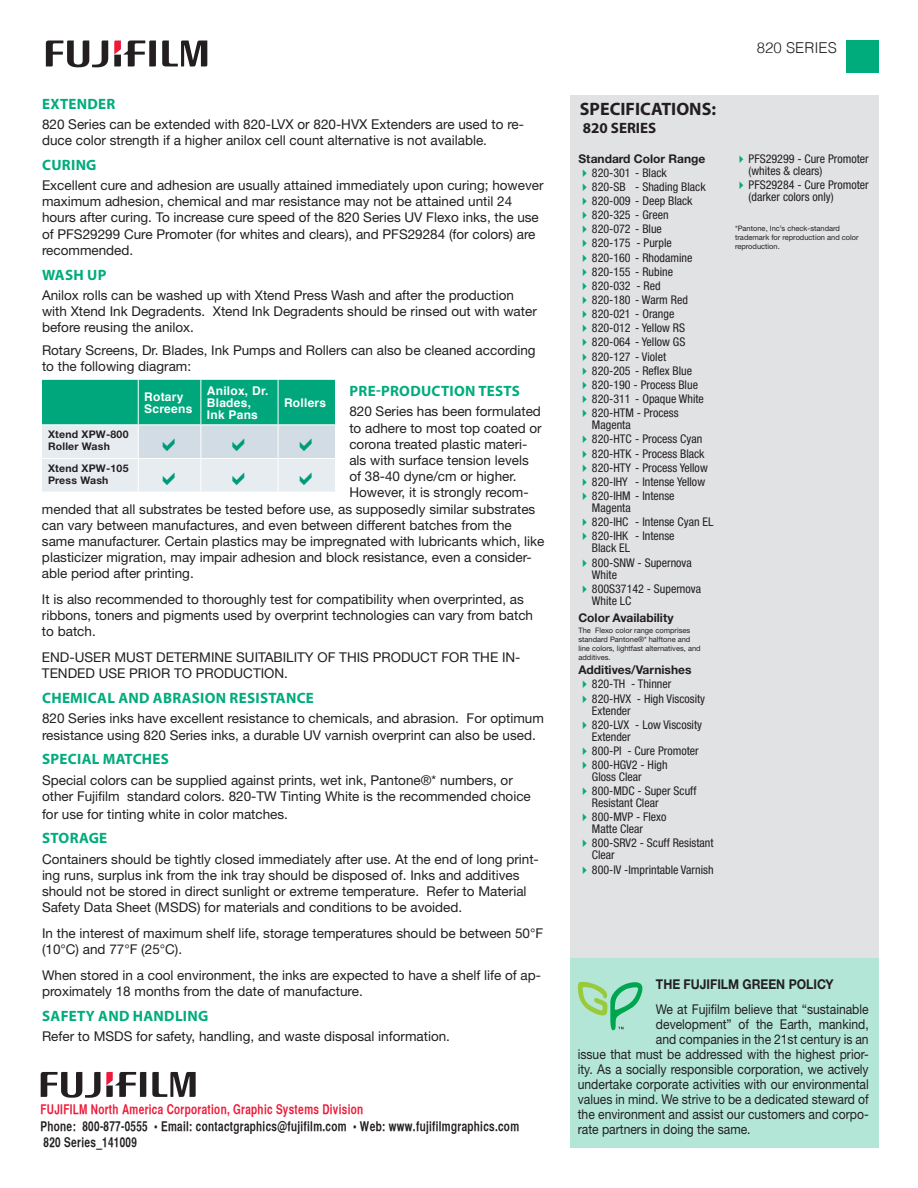
<style>
.page{position:relative;width:918px;height:1188px;background:#fff}
.page>*{position:absolute;margin:0;border:0;box-sizing:border-box;transform-origin:0 0}
.t1{font:700 18px "Myriad Pro";color:#231f20}
.t2{font:700 15px "Myriad Pro";letter-spacing:.02em;color:#00ac7c}
.t3{font:300 15px "Helvetica";color:#231f20}
.t4{font:700 15px "Myriad Pro";color:#231f20}
.t5{font:13.5px/16.2px "Helvetica Neue";color:#231f20}
.t6{font:13.5px "Helvetica Neue";color:#231f20;scale:.9 1}
.t7{font:13.5px/16.2px "Helvetica Neue";color:#231f20}
.t8{font:13.5px/16.5px "Helvetica CY Bold";letter-spacing:.025em;color:#231f20;scale:.9 1}
.t9{font:13.5px "Helvetica CY Bold";letter-spacing:.025em;color:#ec1b3a;scale:.9 1}
.t10{font:700 13.5px "Helvetica Neue CE";color:#231f20;scale:.9 1}
.t11{font:condensed 12px/14.1px "Helvetica Neue";color:#231f20}
.t12{font:700 12px "Helvetica Neue CE";color:#231f20}
.t13{font:700 12px/12px "Helvetica";letter-spacing:.02em;color:#fff}
.t14{font:700 10.5px/12px "Helvetica Neue LT Pro";letter-spacing:.02em;color:#231f20}
.t15{font:7.5px/9px "Helvetica Neue";color:#231f20}
</style>
<div class="page">
<svg style="left:162px;top:40px;width:45px;height:26px"></svg>
<svg style="left:46px;top:40px;width:62px;height:27px"></svg>
<svg style="left:114px;top:40px;width:42px;height:27px"></svg>
<svg style="left:152px;top:1072px;width:44px;height:25px"></svg>
<svg style="left:41px;top:1072px;width:105px;height:26px"></svg>
<div style="left:846px;top:40px;width:33px;height:33px;background:#00ac7c"></div>
<div style="left:571px;top:96px;width:308px;height:862px;background:#e1e2e4"></div>
<div style="left:570px;top:958px;width:308px;height:189px;background:#b3e6d7"></div>
<svg style="left:578px;top:982px;width:64px;height:48px"></svg>
<svg style="left:42px;top:380px;width:294px;height:112px;background:#89cec1"></svg>
<p class="t2" style="left:42px;top:94px;width:75px">EXTENDER</p>
<p class="t7" style="left:42px;top:116px;width:484px">820 Series can be extended with 820-LVX or 820-HVX Extenders are used to re&shy;duce color strength if a higher anilox cell count alternative is not available.</p>
<p class="t2" style="left:42px;top:155px;width:56px">CURING</p>
<p class="t5" style="left:42px;top:177px;width:503px">Excellent cure and adhesion are usually attained immediately upon curing; however maximum adhesion, chemical and mar resistance may not be attained until 24 hours after curing. To increase cure speed of the 820 Series UV Flexo inks, the use of PFS29299 Cure Promoter (for whites and clears), and PFS29284 (for colors) are recommended.</p>
<p class="t2" style="left:42px;top:265px;width:66px">WASH UP</p>
<p class="t5" style="left:42px;top:287px;width:496px">Anilox rolls can be washed up with Xtend Press Wash and after the production with Xtend Ink Degradents. Xtend Ink Degradents should be rinsed out with water before reusing the anilox.</p>
<p class="t5" style="left:42px;top:342px;width:495px">Rotary Screens, Dr. Blades, Ink Pumps and Rollers can also be cleaned according to the following diagram:</p>
<p class="t2" style="left:350px;top:381px;width:172px">PRE-PRODUCTION TESTS</p>
<p class="t5" style="left:349px;top:403px;width:193px">820 Series has been formulated</p>
<p class="t5" style="left:349px;top:420px;width:194px">to adhere to most top coated or</p>
<p class="t5" style="left:349px;top:436px;width:180px">corona treated plastic materi-</p>
<p class="t5" style="left:349px;top:452px;width:181px">als with surface tension levels</p>
<p class="t5" style="left:349px;top:468px;width:169px">of 38-40 dyne/cm or higher.</p>
<p class="t5" style="left:349px;top:484px;width:181px">However, it is strongly recom-</p>
<p class="t5" style="left:42px;top:501px;width:495px">mended that all substrates be tested before use, as supposedly similar substrates</p>
<p class="t5" style="left:42px;top:517px;width:471px">can vary between manufactures, and even between different batches from the</p>
<p class="t5" style="left:42px;top:533px;width:504px">same manufacturer. Certain plastics may be impregnated with lubricants which, like</p>
<p class="t5" style="left:42px;top:549px;width:491px">plasticizer migration, may impair adhesion and block resistance, even a consider-</p>
<p class="t5" style="left:42px;top:565px;width:153px">able period after printing.</p>
<p class="t5" style="left:42px;top:591px;width:493px">It is also recommended to thoroughly test for compatibility when overprinted, as ribbons, toners and pigments used by overprint technologies can vary from batch to batch.</p>
<p class="t5" style="left:42px;top:649px;width:480px">END-USER MUST DETERMINE SUITABILITY OF THIS PRODUCT FOR THE IN-<br>TENDED USE PRIOR TO PRODUCTION.</p>
<p class="t2" style="left:42px;top:688px;width:273px">CHEMICAL AND ABRASION RESISTANCE</p>
<p class="t5" style="left:42px;top:710px;width:503px">820 Series inks have excellent resistance to chemicals, and abrasion. For optimum resistance using 820 Series inks, a durable UV varnish overprint can also be used.</p>
<p class="t2" style="left:42px;top:749px;width:128px">SPECIAL MATCHES</p>
<p class="t5" style="left:42px;top:771px;width:490px">Special colors can be supplied against prints, wet ink, Pantone®* numbers, or other Fujifilm standard colors. 820-TW Tinting White is the recommended choice</p>
<p class="t5" style="left:42px;top:806px;width:248px">for use for tinting white in color matches.</p>
<p class="t2" style="left:42px;top:829px;width:67px">STORAGE</p>
<p class="t5" style="left:42px;top:851px;width:498px">Containers should be tightly closed immediately after use. At the end of long print&shy;ing runs, surplus ink from the ink tray should be disposed of. Inks and additives should not be stored in direct sunlight or extreme temperature. Refer to Material Safety Data Sheet (MSDS) for materials and conditions to be avoided.</p>
<p class="t5" style="left:42px;top:925px;width:503px">In the interest of maximum shelf life, storage temperatures should be between 50°F (10°C) and 77°F (25°C).</p>
<p class="t5" style="left:42px;top:967px;width:501px">When stored in a cool environment, the inks are expected to have a shelf life of ap&shy;proximately 18 months from the date of manufacture.</p>
<p class="t2" style="left:42px;top:1006px;width:168px">SAFETY AND HANDLING</p>
<p class="t5" style="left:42px;top:1028px;width:410px">Refer to MSDS for safety, handling, and waste disposal information.</p>
<p class="t13" style="left:144px;top:391px;width:50px">Rotary<br>Screens</p>
<p class="t13" style="left:207px;top:385px;width:63px">Anilox, Dr.<br>Blades,<br>Ink Pans</p>
<p class="t13" style="left:284px;top:397px;width:44px">Rollers</p>
<p class="t14" style="left:48px;top:428px;width:82px">Xtend XPW-800<br>Roller Wash</p>
<p class="t14" style="left:48px;top:462px;width:82px">Xtend XPW-105<br>Press Wash</p>
<p class="t9" style="left:41px;top:1101px;width:360px">FUJIFILM North America Corporation, Graphic Systems Division</p>
<p class="t8" style="left:41px;top:1117px;width:533px">Phone: 800-877-0555 • Email: contactgraphics@fujifilm.com • Web: www.fujifilmgraphics.com<br>820 Series_141009</p>
<h1 class="t1" style="left:580px;top:97px;width:138px">SPECIFICATIONS:</h1>
<p class="t4" style="left:583px;top:118px;width:75px">820 SERIES</p>
<p class="t12" style="left:578px;top:151px;width:129px">Standard Color Range</p>
<p class="t11" style="left:592px;top:165px;width:115px">820-301 - Black<br>820-SB - Shading Black<br>820-009 - Deep Black<br>820-325 - Green<br>820-072 - Blue<br>820-175 - Purple<br>820-160 - Rhodamine<br>820-155 - Rubine<br>820-032 - Red<br>820-180 - Warm Red<br>820-021 - Orange<br>820-012 - Yellow RS<br>820-064 - Yellow GS<br>820-127 - Violet<br>820-205 - Reflex Blue<br>820-190 - Process Blue<br>820-311 - Opaque White<br>820-HTM - Process</p>
<p class="t11" style="left:592px;top:418px;width:117px">Magenta<br>820-HTC - Process Cyan<br>820-HTK - Process Black<br>820-HTY - Process Yellow<br>820-IHY - Intense Yellow<br>820-IHM - Intense</p>
<p class="t11" style="left:592px;top:501px;width:123px">Magenta<br>820-IHC - Intense Cyan EL<br>820-IHK - Intense</p>
<p class="t11" style="left:592px;top:541px;width:101px">Black EL<br>800-SNW - Supernova</p>
<p class="t11" style="left:592px;top:567px;width:111px">White<br>800S37142 - Supernova</p>
<p class="t11" style="left:592px;top:593px;width:41px">White LC</p>
<p class="t12" style="left:578px;top:610px;width:97px">Color Availability</p>
<p class="t15" style="left:578px;top:625px;width:124px">The Flexo color range comprises standard Pantone®* halftone and line colors, lightfast alternatives, and additives.</p>
<p class="t12" style="left:578px;top:663px;width:115px">Additives/Varnishes</p>
<p class="t11" style="left:592px;top:677px;width:115px">820-TH - Thinner<br>820-HVX - High Viscosity</p>
<p class="t11" style="left:592px;top:703px;width:112px">Extender<br>820-LVX - Low Viscosity</p>
<p class="t11" style="left:592px;top:729px;width:108px">Extender<br>800-PI - Cure Promoter<br>800-HGV2 - High</p>
<p class="t11" style="left:592px;top:770px;width:106px">Gloss Clear<br>800-MDC - Super Scuff</p>
<p class="t11" style="left:592px;top:796px;width:76px">Resistant Clear<br>800-MVP - Flexo</p>
<p class="t11" style="left:592px;top:822px;width:123px">Matte Clear<br>800-SRV2 - Scuff Resistant</p>
<p class="t11" style="left:592px;top:848px;width:123px">Clear<br>800-IV -Imprintable Varnish</p>
<p class="t3" style="left:757px;top:36px;width:82px">820 SERIES</p>
<p class="t11" style="left:749px;top:153px;width:122px;line-height:12px">PFS29299 - Cure Promoter (whites &amp; clears)</p>
<p class="t11" style="left:749px;top:179px;width:122px;line-height:12px">PFS29284 - Cure Promoter (darker colors only)</p>
<p class="t15" style="left:735px;top:224px;width:125px">*Pantone, Inc’s check-standard trademark for reproduction and color reproduction.</p>
<p class="t10" style="left:656px;top:976px;width:199px">THE FUJIFILM GREEN POLICY</p>
<p class="t6" style="left:656px;top:1001px;width:238px">We at Fujifilm believe that “sustainable</p>
<p class="t6" style="left:656px;top:1016px;width:238px">development” of the Earth, mankind,</p>
<p class="t6" style="left:656px;top:1031px;width:238px">and companies in the 21st century is an</p>
<p class="t6" style="left:578px;top:1046px;width:325px">issue that must be addressed with the highest prior-</p>
<p class="t6" style="left:578px;top:1061px;width:325px">ity. As a socially responsible corporation, we actively</p>
<p class="t6" style="left:578px;top:1076px;width:325px">undertake corporate activities with our environmental</p>
<p class="t6" style="left:578px;top:1091px;width:325px">values in mind. We strive to be a dedicated steward of</p>
<p class="t6" style="left:578px;top:1106px;width:325px">the environment and assist our customers and corpo-</p>
<p class="t6" style="left:578px;top:1121px;width:194px">rate partners in doing the same.</p>
</div>
